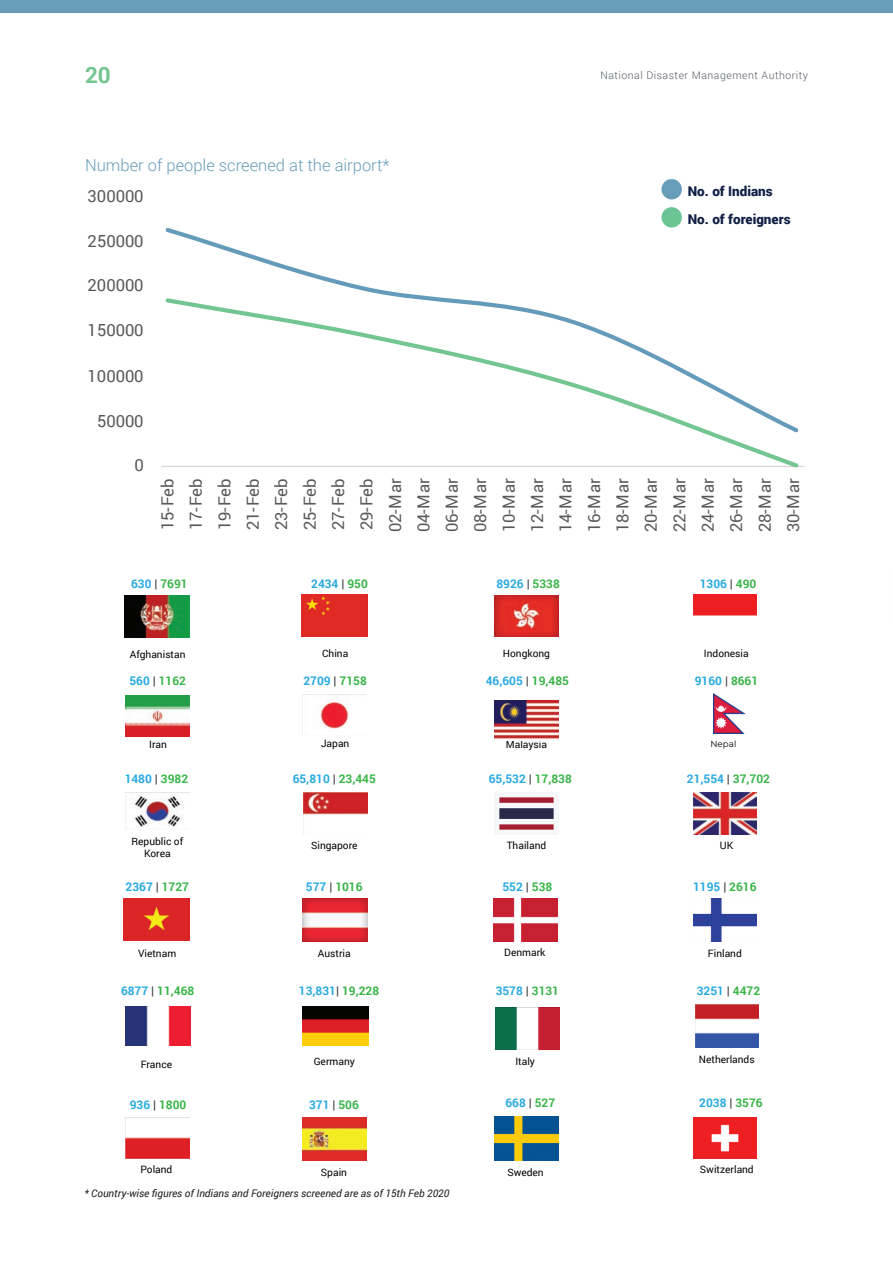
<style>
.page{position:relative;width:893px;height:1263px;background:#fff}
.page>*{position:absolute;margin:0;border:0;box-sizing:border-box;transform-origin:0 0}
.t1{font:700 22.5px "Roboto";color:#73c590}
.t2{font:16.65px/28.5px "Roboto";color:#595959;text-align:justify}
.t3{font:300 16.5px "Roboto";color:#679db9}
.t4{font:900 13.5px "Roboto";color:#122046}
.t5{font:700 11.85px "Roboto";color:#2aaae1}
.t6{font:700 11.85px "Roboto";color:#3bb54a}
.t7{font:italic 10.5px "Roboto";color:#231f20}
.t8{font:300 10.5px "Roboto";letter-spacing:.05em;color:#535861}
.t9{font:10.2px/12.1px "Roboto";color:#040503;text-align:center}
.t10{font:8.7px "Montserrat";color:#040503}
.s1{color:#2aaae1}
.s2{color:#3d3d3e}
.s3{color:#3bb54a}
</style>
<div class="page">
<hr style="left:161px;top:466px;width:644px;height:1px;background:#d9d9d8">
<svg style="left:165px;top:225px;width:514px;height:71px"></svg>
<svg style="left:163px;top:296px;width:639px;height:171px"></svg>
<img style="left:125px;top:595px;width:65px;height:43px">
<div style="left:301px;top:595px;width:66px;height:42px;background:#df2a26"></div>
<img style="left:495px;top:595px;width:63px;height:42px">
<img style="left:693px;top:595px;width:63px;height:21px">
<img style="left:125px;top:695px;width:65px;height:42px">
<img style="left:303px;top:694px;width:64px;height:35px">
<img style="left:495px;top:701px;width:63px;height:38px">
<img style="left:714px;top:694px;width:32px;height:39px">
<img style="left:126px;top:792px;width:63px;height:35px">
<img style="left:303px;top:792px;width:64px;height:43px">
<img style="left:499px;top:797px;width:55px;height:33px">
<img style="left:694px;top:792px;width:62px;height:43px">
<img style="left:124px;top:899px;width:65px;height:41px">
<img style="left:302px;top:899px;width:66px;height:42px">
<img style="left:494px;top:899px;width:63px;height:42px">
<img style="left:694px;top:899px;width:63px;height:42px">
<img style="left:125px;top:1006px;width:66px;height:40px">
<img style="left:303px;top:1006px;width:65px;height:39px">
<img style="left:496px;top:1007px;width:63px;height:42px">
<img style="left:695px;top:1004px;width:64px;height:44px">
<img style="left:126px;top:1117px;width:63px;height:42px">
<img style="left:303px;top:1117px;width:64px;height:43px">
<img style="left:495px;top:1116px;width:63px;height:44px">
<img style="left:693px;top:1117px;width:64px;height:42px">
<div style="left:661px;top:179px;width:21px;height:20px;background:#679db9;border-radius:50%"></div>
<div style="left:661px;top:207px;width:21px;height:21px;background:#6cc495;border-radius:50%"></div>
<div style="left:0;top:0;width:893px;height:13px;background:#679db9"></div>
<h1 class="t1" style="left:85px;top:59px;width:27px">20</h1>
<p class="t8" style="left:600px;top:68px;width:209px">National Disaster Management Authority</p>
<h3 class="t3" style="left:85px;top:154px;width:306px">Number of people screened at the airport*</h3>
<h2 class="t2" style="left:88px;top:181px;width:57px">300000</h2>
<h2 class="t2" style="left:88px;top:226px;width:57px">250000</h2>
<h2 class="t2" style="left:88px;top:270px;width:57px">200000</h2>
<h2 class="t2" style="left:88px;top:315px;width:57px">150000</h2>
<h2 class="t2" style="left:88px;top:361px;width:57px">100000</h2>
<h2 class="t2" style="left:97px;top:406px;width:48px">50000</h2>
<h2 class="t2" style="left:135px;top:450px;width:11px">0</h2>
<p class="t4" style="left:688px;top:182px;width:86px">No. of Indians</p>
<p class="t4" style="left:688px;top:210px;width:104px">No. of foreigners</p>
<h2 class="t2" style="left:153px;top:532px;width:56px;rotate:-90deg">15-Feb 17-Feb 19-Feb 21-Feb 23-Feb 25-Feb 27-Feb 29-Feb 02-Mar 04-Mar 06-Mar 08-Mar 10-Mar 12-Mar 14-Mar 16-Mar 18-Mar 20-Mar 22-Mar 24-Mar 26-Mar 28-Mar 30-Mar</h2>
<p class="t6" style="left:131px;top:576px;width:58px"><span class="s1">630</span> <span class="s2">|</span> 7691</p>
<p class="t5" style="left:311px;top:575px;width:58px">2434 <span class="s2">|</span> <span class="s3">950</span></p>
<p class="t5" style="left:496px;top:575px;width:65px">8926 <span class="s2">|</span> <span class="s3">5338</span></p>
<p class="t5" style="left:700px;top:575px;width:58px">1306 <span class="s2">|</span> <span class="s3">490</span></p>
<p class="t9" style="left:130px;top:648px;width:57px">Afghanistan</p>
<p class="t9" style="left:322px;top:647px;width:28px">China</p>
<p class="t9" style="left:503px;top:646px;width:49px">Hongkong</p>
<p class="t9" style="left:704px;top:646px;width:46px">Indonesia</p>
<p class="t6" style="left:129px;top:672px;width:58px"><span class="s1">560</span> <span class="s2">|</span> 1162</p>
<p class="t5" style="left:303px;top:672px;width:65px">2709 <span class="s2">|</span> <span class="s3">7158</span></p>
<p class="t5" style="left:486px;top:672px;width:85px">46,605 <span class="s2">|</span> <span class="s3">19,485</span></p>
<p class="t5" style="left:695px;top:672px;width:65px">9160 <span class="s2">|</span> <span class="s3">8661</span></p>
<p class="t9" style="left:149px;top:738px;width:19px">Iran</p>
<p class="t9" style="left:321px;top:736px;width:30px">Japan</p>
<p class="t9" style="left:506px;top:738px;width:43px">Malaysia</p>
<p class="t10" style="left:710px;top:738px;width:27px">Nepal</p>
<p class="t5" style="left:125px;top:770px;width:65px">1480 <span class="s2">|</span> <span class="s3">3982</span></p>
<p class="t5" style="left:293px;top:770px;width:85px">65,810 <span class="s2">|</span> <span class="s3">23,445</span></p>
<p class="t5" style="left:489px;top:770px;width:85px">65,532 <span class="s2">|</span> <span class="s3">17,838</span></p>
<p class="t5" style="left:687px;top:770px;width:85px">21,554 <span class="s2">|</span> <span class="s3">37,702</span></p>
<p class="t9" style="left:131px;top:835px;width:53px">Republic of<br>Korea</p>
<p class="t9" style="left:311px;top:838px;width:48px">Singapore</p>
<p class="t9" style="left:507px;top:838px;width:41px">Thailand</p>
<p class="t9" style="left:720px;top:838px;width:15px">UK</p>
<p class="t5" style="left:126px;top:878px;width:65px">2367 <span class="s2">|</span> <span class="s3">1727</span></p>
<p class="t6" style="left:306px;top:878px;width:58px"><span class="s1">577</span> <span class="s2">|</span> 1016</p>
<p class="t5" style="left:502px;top:878px;width:51px">552 <span class="s2">|</span> <span class="s3">538</span></p>
<p class="t5" style="left:693px;top:878px;width:65px">1195 <span class="s2">|</span> <span class="s3">2616</span></p>
<p class="t9" style="left:138px;top:947px;width:40px">Vietnam</p>
<p class="t9" style="left:318px;top:947px;width:34px">Austria</p>
<p class="t9" style="left:504px;top:945px;width:43px">Denmark</p>
<p class="t9" style="left:708px;top:947px;width:36px">Finland</p>
<p class="t6" style="left:121px;top:982px;width:75px"><span class="s1">6877</span> <span class="s2">|</span> 11,468</p>
<p class="t5" style="left:299px;top:982px;width:82px">13,831<span class="s2">|</span> <span class="s3">19,228</span></p>
<p class="t5" style="left:496px;top:982px;width:65px">3578 <span class="s2">|</span> <span class="s3">3131</span></p>
<p class="t5" style="left:697px;top:982px;width:65px">3251 <span class="s2">|</span> <span class="s3">4472</span></p>
<p class="t9" style="left:141px;top:1058px;width:33px">France</p>
<p class="t9" style="left:314px;top:1054px;width:43px">Germany</p>
<p class="t9" style="left:515px;top:1055px;width:21px">Italy</p>
<p class="t9" style="left:699px;top:1053px;width:57px">Netherlands</p>
<p class="t6" style="left:130px;top:1096px;width:58px"><span class="s1">936</span> <span class="s2">|</span> 1800</p>
<p class="t5" style="left:309px;top:1096px;width:51px">371 <span class="s2">|</span> <span class="s3">506</span></p>
<p class="t5" style="left:505px;top:1095px;width:51px">668 <span class="s2">|</span> <span class="s3">527</span></p>
<p class="t5" style="left:699px;top:1095px;width:65px">2038 <span class="s2">|</span> <span class="s3">3576</span></p>
<p class="t9" style="left:140px;top:1162px;width:33px">Poland</p>
<p class="t9" style="left:321px;top:1166px;width:28px">Spain</p>
<p class="t7" style="left:84px;top:1185px;width:366px">* Country-wise figures of Indians and Foreigners screened are as of 15th Feb 2020</p>
<p class="t9" style="left:507px;top:1166px;width:38px">Sweden</p>
<p class="t9" style="left:700px;top:1163px;width:55px">Switzerland</p>
</div>
